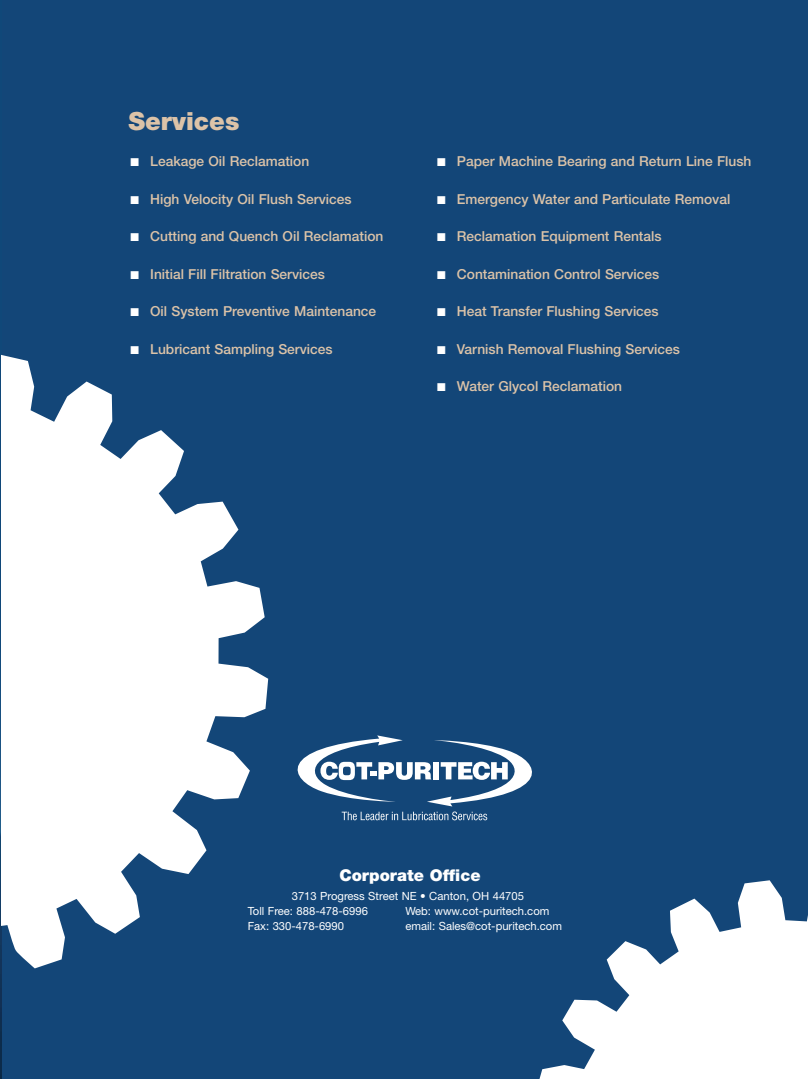
<style>
.page{position:relative;width:808px;height:1079px;background:#fff}
.page>*{position:absolute;margin:0;border:0;box-sizing:border-box;transform-origin:0 0}
.t1{font:900 25px "Helvetica Neue";color:#dcc3a8}
.t2{font:900 16.25px "Helvetica Neue";color:#fff}
.t3{font:500 13.75px "Helvetica Neue";color:#dcc3a8}
.t4{font:11.25px/15px "Helvetica Neue";color:#fff}
.s1{color:#fff}
</style>
<div class="page">
<img style="left:0;top:0;width:2px;height:1078px">
<div style="left:2px;top:0;width:805px;height:1078px;background:#134678"></div>
<svg style="left:539px;top:880px;width:268px;height:198px;fill:#fff"></svg>
<svg style="left:2px;top:355px;width:266px;height:613px;fill:#fff"></svg>
<svg style="left:297px;top:735px;width:234px;height:85px"></svg>
<h1 class="t1" style="left:128px;top:112px;width:112px">Services</h1>
<p class="t3" style="left:130px;top:156px;width:180px"><span class="s1">■</span> Leakage Oil Reclamation</p>
<p class="t3" style="left:130px;top:194px;width:222px"><span class="s1">■</span> High Velocity Oil Flush Services</p>
<p class="t3" style="left:130px;top:231px;width:254px"><span class="s1">■</span> Cutting and Quench Oil Reclamation</p>
<p class="t3" style="left:130px;top:269px;width:196px"><span class="s1">■</span> Initial Fill Filtration Services</p>
<p class="t3" style="left:130px;top:306px;width:247px"><span class="s1">■</span> Oil System Preventive Maintenance</p>
<p class="t3" style="left:130px;top:344px;width:203px"><span class="s1">■</span> Lubricant Sampling Services</p>
<p class="t3" style="left:437px;top:156px;width:315px"><span class="s1">■</span> Paper Machine Bearing and Return Line Flush</p>
<p class="t3" style="left:437px;top:194px;width:294px"><span class="s1">■</span> Emergency Water and Particulate Removal</p>
<p class="t3" style="left:437px;top:231px;width:226px"><span class="s1">■</span> Reclamation Equipment Rentals</p>
<p class="t3" style="left:437px;top:269px;width:223px"><span class="s1">■</span> Contamination Control Services</p>
<p class="t3" style="left:437px;top:306px;width:223px"><span class="s1">■</span> Heat Transfer Flushing Services</p>
<p class="t3" style="left:437px;top:344px;width:244px"><span class="s1">■</span> Varnish Removal Flushing Services</p>
<p class="t3" style="left:437px;top:381px;width:186px"><span class="s1">■</span> Water Glycol Reclamation</p>
<p class="t2" style="left:339px;top:869px;width:143px">Corporate Office</p>
<p class="t4" style="left:247px;top:889px;width:277px;text-indent:44px">3713 Progress Street NE • Canton, OH 44705<br>Toll Free: 888-478-6996</p>
<p class="t4" style="left:405px;top:904px;width:145px">Web: www.cot-puritech.com</p>
<p class="t4" style="left:247px;top:919px;width:98px">Fax: 330-478-6990</p>
<p class="t4" style="left:405px;top:919px;width:158px">email: Sales@cot-puritech.com</p>
</div>
